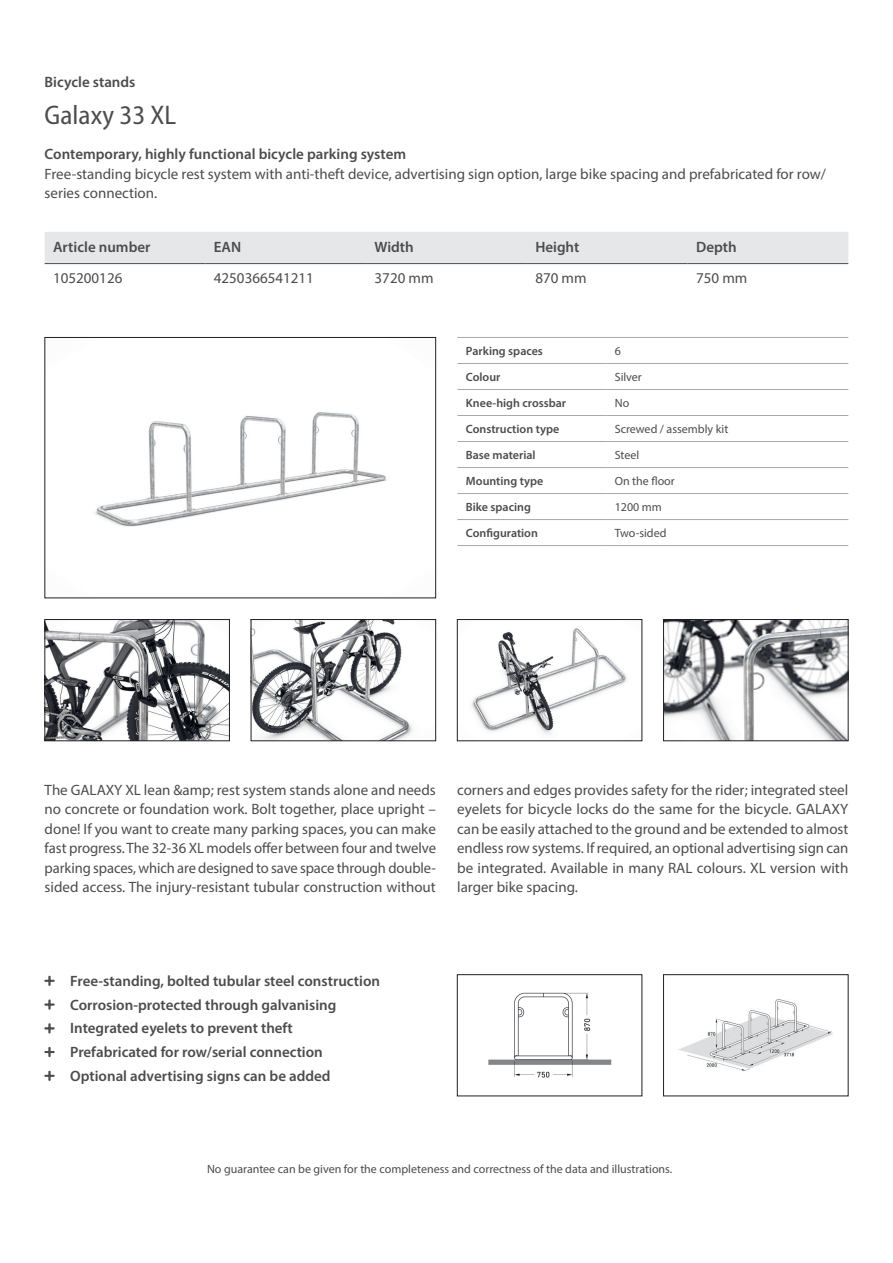
<style>
.page{position:relative;width:893px;height:1263px;background:#fff}
.page>*{position:absolute;margin:0;border:0;box-sizing:border-box;transform-origin:0 0}
.t1{font:semi-condensed 27px "Myriad Pro";color:#4b4c4d}
.t2{font:15px/19.5px "Myriad Pro";color:#4b4c4d;text-align:justify}
.t3{font:600 15px/23.7px "Myriad Pro";color:#4b4c4d}
.t4{font:12px "Myriad Pro";color:#4b4c4d}
.t5{font:600 12px "Myriad Pro";color:#4b4c4d}
</style>
<div class="page">
<img style="left:94px;top:412px;width:293px;height:115px">
<div style="left:45px;top:337px;width:391px;height:261px;border:1px solid #231f20"></div>
<img style="left:47px;top:621px;width:181px;height:118px">
<div style="left:45px;top:619px;width:185px;height:122px;border:1px solid #231f20"></div>
<img style="left:253px;top:621px;width:160px;height:118px">
<div style="left:251px;top:619px;width:185px;height:122px;border:1px solid #231f20"></div>
<img style="left:665px;top:621px;width:181px;height:118px">
<div style="left:663px;top:619px;width:185px;height:122px;border:1px solid #231f20"></div>
<img style="left:471px;top:628px;width:156px;height:107px">
<div style="left:457px;top:619px;width:185px;height:122px;border:1px solid #231f20"></div>
<div style="left:45px;top:232px;width:803px;height:31px;background:#e6e7e9"></div>
<hr style="left:45px;top:263px;width:160px;height:1px;background:#4b4c4d">
<hr style="left:205px;top:263px;width:161px;height:1px;background:#4b4c4d">
<hr style="left:366px;top:263px;width:161px;height:1px;background:#4b4c4d">
<hr style="left:527px;top:263px;width:161px;height:1px;background:#4b4c4d">
<hr style="left:688px;top:263px;width:160px;height:1px;background:#4b4c4d">
<hr style="left:457px;top:337px;width:149px;height:1px;background:#a8a9ad">
<hr style="left:606px;top:337px;width:242px;height:1px;background:#a8a9ad">
<hr style="left:457px;top:363px;width:149px;height:1px;background:#a8a9ad">
<hr style="left:606px;top:363px;width:242px;height:1px;background:#a8a9ad">
<hr style="left:457px;top:389px;width:149px;height:1px;background:#a8a9ad">
<hr style="left:606px;top:389px;width:242px;height:1px;background:#a8a9ad">
<hr style="left:457px;top:415px;width:149px;height:1px;background:#a8a9ad">
<hr style="left:606px;top:415px;width:242px;height:1px;background:#a8a9ad">
<hr style="left:457px;top:441px;width:149px;height:1px;background:#a8a9ad">
<hr style="left:606px;top:441px;width:242px;height:1px;background:#a8a9ad">
<hr style="left:457px;top:467px;width:149px;height:1px;background:#a8a9ad">
<hr style="left:606px;top:467px;width:242px;height:1px;background:#a8a9ad">
<hr style="left:457px;top:493px;width:149px;height:1px;background:#a8a9ad">
<hr style="left:606px;top:493px;width:242px;height:1px;background:#a8a9ad">
<hr style="left:457px;top:519px;width:149px;height:1px;background:#a8a9ad">
<hr style="left:606px;top:519px;width:242px;height:1px;background:#a8a9ad">
<hr style="left:457px;top:545px;width:149px;height:1px;background:#a8a9ad">
<hr style="left:606px;top:545px;width:242px;height:1px;background:#a8a9ad">
<img style="left:679px;top:999px;width:154px;height:72px">
<div style="left:663px;top:974px;width:185px;height:122px;border:1px solid #231f20"></div>
<img style="left:488px;top:992px;width:124px;height:86px">
<div style="left:457px;top:974px;width:185px;height:122px;border:1px solid #231f20"></div>
<p class="t3" style="left:45px;top:70px;width:92px">Bicycle stands</p>
<h1 class="t1" style="left:45px;top:99px;width:133px">Galaxy 33 XL</h1>
<p class="t3" style="left:45px;top:142px;width:363px">Contemporary, highly functional bicycle parking system</p>
<p class="t2" style="left:45px;top:164px;width:783px">Free-standing bicycle rest system with anti-theft device, advertising sign option, large bike spacing and prefabricated for row/ series connection.</p>
<p class="t3" style="left:53px;top:234px;width:99px">Article number</p>
<p class="t3" style="left:214px;top:234px;width:29px">EAN</p>
<p class="t3" style="left:375px;top:234px;width:41px">Width</p>
<p class="t3" style="left:535px;top:234px;width:46px">Height</p>
<p class="t3" style="left:696px;top:234px;width:42px">Depth</p>
<p class="t2" style="left:53px;top:268px;width:71px">105200126</p>
<p class="t2" style="left:214px;top:268px;width:102px">4250366541211</p>
<p class="t2" style="left:375px;top:268px;width:60px">3720 mm</p>
<p class="t2" style="left:535px;top:268px;width:53px">870 mm</p>
<p class="t2" style="left:696px;top:268px;width:53px">750 mm</p>
<p class="t5" style="left:466px;top:343px;width:78px">Parking spaces</p>
<p class="t4" style="left:615px;top:344px;width:8px">6</p>
<p class="t5" style="left:466px;top:369px;width:36px">Colour</p>
<p class="t4" style="left:615px;top:370px;width:29px">Silver</p>
<p class="t5" style="left:466px;top:395px;width:102px">Knee-high crossbar</p>
<p class="t4" style="left:615px;top:396px;width:16px">No</p>
<p class="t5" style="left:466px;top:421px;width:95px">Construction type</p>
<p class="t4" style="left:615px;top:422px;width:115px">Screwed / assembly kit</p>
<p class="t5" style="left:466px;top:447px;width:71px">Base material</p>
<p class="t4" style="left:615px;top:448px;width:26px">Steel</p>
<p class="t5" style="left:466px;top:473px;width:79px">Mounting type</p>
<p class="t4" style="left:615px;top:474px;width:62px">On the floor</p>
<p class="t5" style="left:466px;top:499px;width:67px">Bike spacing</p>
<p class="t4" style="left:615px;top:500px;width:49px">1200 mm</p>
<p class="t5" style="left:466px;top:525px;width:74px">Configuration</p>
<p class="t4" style="left:615px;top:526px;width:53px">Two-sided</p>
<p class="t2" style="left:45px;top:780px;width:393px">The GALAXY XL lean &amp;amp; rest system stands alone and needs no concrete or foundation work. Bolt together, place upright – done! If you want to create many parking spaces, you can make fast progress. The 32-36 XL models offer between four and twelve parking spaces, which are designed to save space through double&shy;sided access. The injury-resistant tubular construction without</p>
<p class="t2" style="left:457px;top:780px;width:393px">corners and edges provides safety for the rider; integrated steel eyelets for bicycle locks do the same for the bicycle. GALAXY can be easily attached to the ground and be extended to almost endless row systems. If required, an optional advertising sign can be integrated. Available in many RAL colours. XL version with larger bike spacing.</p>
<p class="t3" style="left:70px;top:968px;width:311px">Free-standing, bolted tubular steel construction Corrosion-protected through galvanising Integrated eyelets to prevent theft Prefabricated for row/serial connection Optional advertising signs can be added</p>
<p class="t4" style="left:207px;top:1161px;width:467px">No guarantee can be given for the completeness and correctness of the data and illustrations.</p>
</div>
